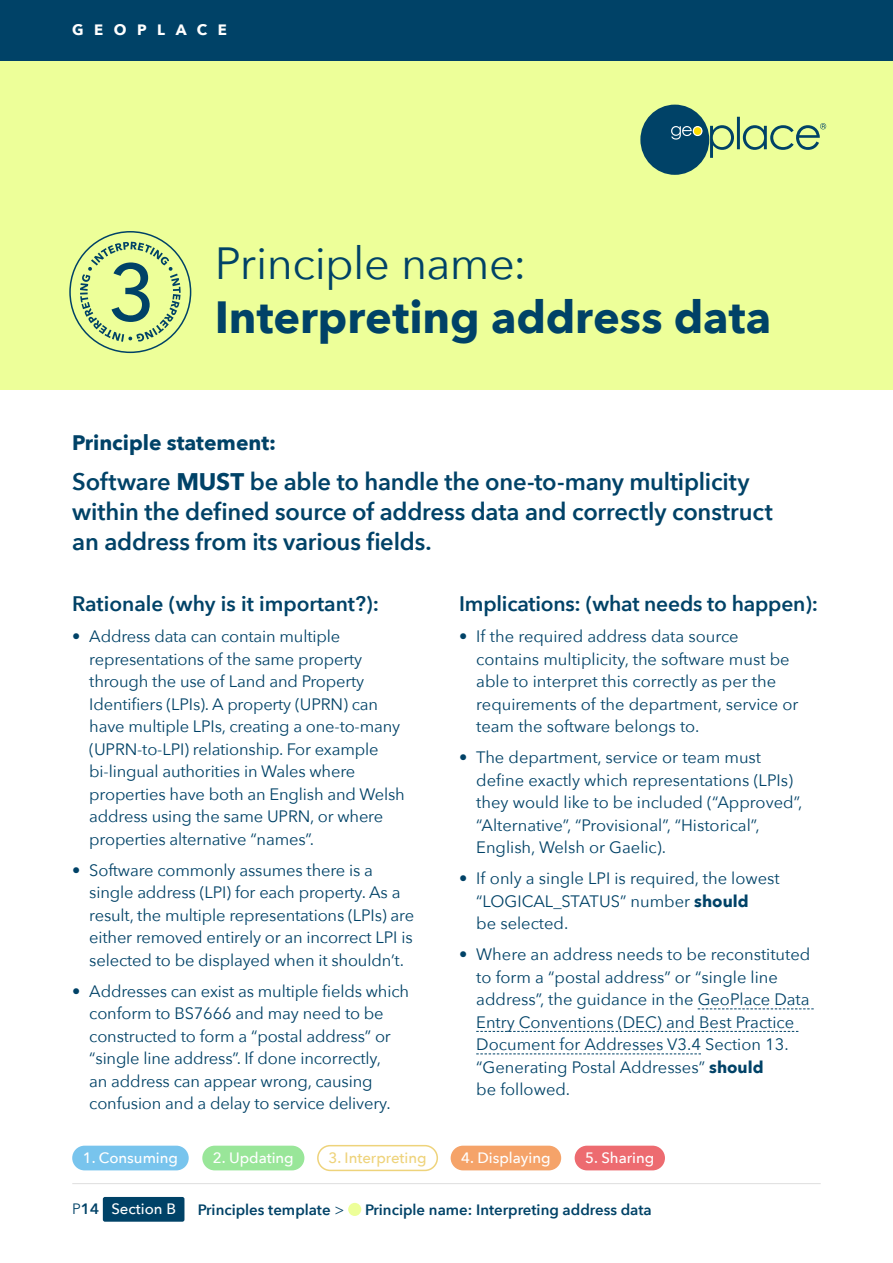
<style>
.page{position:relative;width:893px;height:1263px;background:#fff}
.page>*{position:absolute;margin:0;border:0;box-sizing:border-box;transform-origin:0 0}
.Section_Heads{font:700 45px/54px "Avenir Next";color:#004267}
.Cover_-_H2{font:600 24px/30px "Avenir Next";letter-spacing:-.01em;color:#004267}
.t1{font:600 21px "Avenir Next";letter-spacing:-.01em;color:#004267}
.t2{font:700 21px "Avenir Next";color:#004267}
.t3{font:16.5px/22.5px "Avenir Next";letter-spacing:-.01em;color:#004267}
.Running_Head{font:600 15px "Avenir Next";color:#004267}
.Section_Tag{font:500 15px "Avenir Next";color:#fff}
.Section_Tag-2{font:500 15px "Avenir Next";color:#eed37b}
.Running_Head-2{font:700 15px "Avenir Next";letter-spacing:.7em;color:#fff}
.s1{font-weight:400}
.s2{font-weight:700}
</style>
<div class="page">
<div style="left:0;top:0;width:893px;height:389px;background:#edff99"></div>
<div style="left:348px;top:1203px;width:13px;height:13px;background:#edff99;border-radius:50%"></div>
<div style="left:103px;top:1197px;width:81px;height:25px;background:#004267;border-radius:2px"></div>
<div style="left:0;top:0;width:893px;height:60px;background:#004267"></div>
<div style="left:640px;top:105px;width:69px;height:70px;background:#004267;border-radius:50%"></div>
<svg style="left:671px;top:126px;width:31px;height:14px"></svg>
<svg style="left:710px;top:117px;width:116px;height:41px"></svg>
<hr style="left:72px;top:1183px;width:749px;height:1px;background:#dedede">
<div style="left:72px;top:1146px;width:117px;height:24px;background:#78c4ed;border-radius:12px"></div>
<div style="left:317px;top:1145px;width:121px;height:26px;border:2px solid #eed37b;border-radius:12px"></div>
<div style="left:451px;top:1146px;width:110px;height:24px;background:#f5a369;border-radius:12px"></div>
<div style="left:575px;top:1146px;width:90px;height:24px;background:#ed6b70;border-radius:12px"></div>
<div style="left:202px;top:1146px;width:102px;height:24px;background:#99e699;border-radius:12px"></div>
<div style="left:69px;top:231px;width:122px;height:122px;border:2px solid #004267;border-radius:50%"></div>
<svg style="left:80px;top:242px;width:101px;height:100px"></svg>
<svg style="left:698px;top:1008px;width:116px;height:1px"></svg>
<svg style="left:476px;top:1031px;width:322px;height:1px"></svg>
<svg style="left:476px;top:1053px;width:225px;height:1px"></svg>
<p class="Running_Head-2" style="left:72px;top:17px;width:156px">GEOPLACE</p>
<p class="Section_Heads" style="left:215px;top:235px;width:558px"><span class="s1">Principle name:<br></span>Interpreting address data</p>
<h2 class="t2" style="left:72px;top:424px;width:205px">Principle statement:</h2>
<p class="Cover_-_H2" style="left:72px;top:466px;width:702px">Software <span class="s2">MUST</span> be able to handle the one-to-many multiplicity within the defined source of address data and correctly construct an address from its various fields.</p>
<h2 class="t1" style="left:72px;top:586px;width:308px">Rationale (why is it important?):</h2>
<p class="t3" style="left:89px;top:624px;width:317px;text-indent:-17px">• Address data can contain multiple representations of the same property through the use of Land and Property Identifiers (LPIs). A property (UPRN) can have multiple LPIs, creating a one-to-many (UPRN-to-LPI) relationship. For example bi-lingual authorities in Wales where properties have both an English and Welsh address using the same UPRN, or where properties alternative “names”.</p>
<p class="t3" style="left:89px;top:858px;width:326px;text-indent:-17px">• Software commonly assumes there is a single address (LPI) for each property. As a result, the multiple representations (LPIs) are either removed entirely or an incorrect LPI is selected to be displayed when it shouldn’t.</p>
<p class="t3" style="left:89px;top:979px;width:321px;text-indent:-17px">• Addresses can exist as multiple fields which conform to BS7666 and may need to be constructed to form a “postal address” or “single line address”. If done incorrectly,<br>an address can appear wrong, causing confusion and a delay to service delivery.</p>
<h2 class="t1" style="left:459px;top:586px;width:360px">Implications: (what needs to happen):</h2>
<p class="t3" style="left:476px;top:624px;width:324px;text-indent:-17px">• If the required address data source contains multiplicity, the software must be able to interpret this correctly as per the requirements of the department, service or team the software belongs to.</p>
<p class="t3" style="left:476px;top:745px;width:328px;text-indent:-17px">• The department, service or team must define exactly which representations (LPIs) they would like to be included (“Approved”, “Alternative”, “Provisional”, “Historical”, English, Welsh or Gaelic).</p>
<p class="t3" style="left:476px;top:866px;width:305px;text-indent:-17px">• If only a single LPI is required, the lowest “LOGICAL_STATUS” number <span class="s2">should<br></span>be selected.</p>
<p class="t3" style="left:476px;top:942px;width:336px;text-indent:-17px">• Where an address needs to be reconstituted to form a “postal address” or “single line address”, the guidance in the GeoPlace Data Entry Conventions (DEC) and Best Practice Document for Addresses V3.4 Section 13. “Generating Postal Addresses” <span class="s2">should<br></span>be followed.</p>
<p class="Section_Tag" style="left:83px;top:1145px;width:97px">1. Consuming</p>
<p class="Section_Tag" style="left:213px;top:1145px;width:82px">2. Updating</p>
<p class="Section_Tag-2" style="left:328px;top:1145px;width:100px">3. Interpreting</p>
<p class="Section_Tag" style="left:461px;top:1145px;width:91px">4. Displaying</p>
<p class="Section_Tag" style="left:585px;top:1145px;width:71px">5. Sharing</p>
<p class="Running_Head" style="left:72px;top:1196px;width:28px"><span class="s1">P</span>14</p>
<p class="Section_Tag" style="left:111px;top:1196px;width:66px">Section B</p>
<p class="Running_Head" style="left:198px;top:1196px;width:148px">Principles template <span class="s1">&gt;</span></p>
<p class="Running_Head" style="left:365px;top:1196px;width:288px">Principle name: Interpreting address data</p>
</div>
